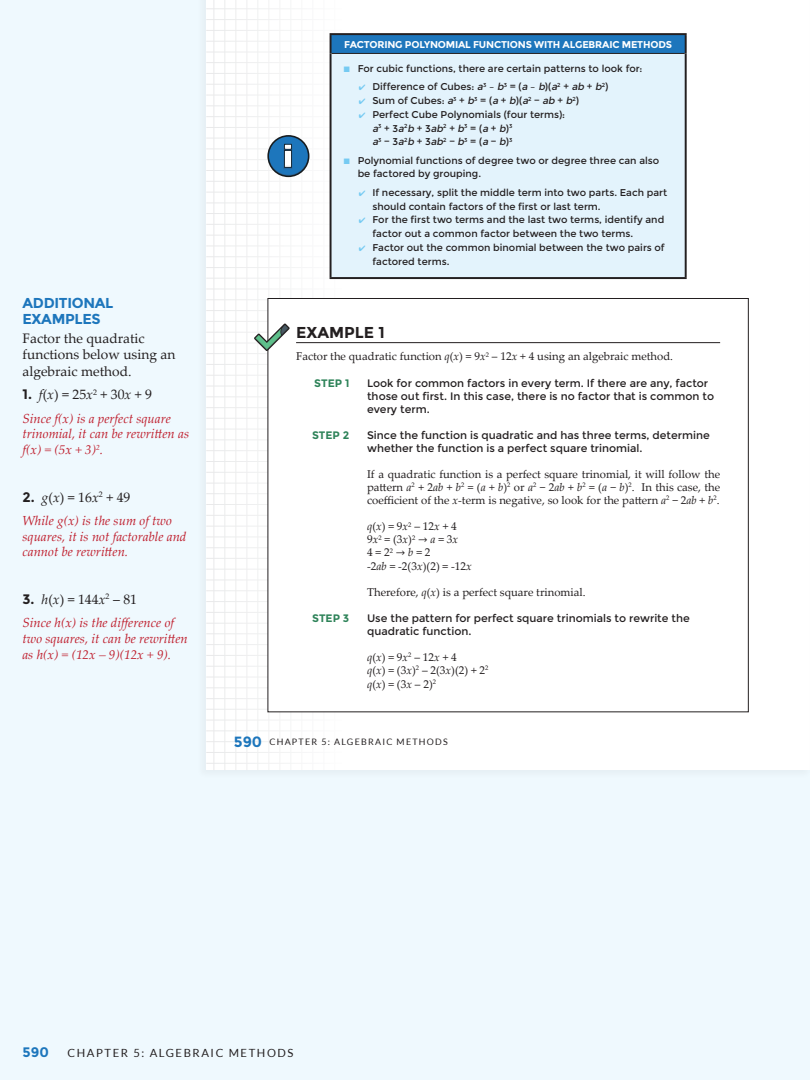
<style>
.page{position:relative;width:810px;height:1080px;background:#eff9fe}
.page>*{position:absolute;margin:0;border:0;box-sizing:border-box;transform-origin:0 0}
.t1{font:700 15.75px "Montserrat";color:#231f20}
.Sidebar_Heading{font:700 14.38px/16.2px "Montserrat";letter-spacing:-.02em;color:#1d76bc}
.t2{font:13.75px/16.2px "Palatino Linotype";color:#231f20}
.t3{font:700 13.75px "Montserrat";color:#1d76bc}
.Sidebar_Answer_NO_nu{font:italic 13.12px/15.8px "Palatino Linotype";color:#bf1e2d}
.t4{font:11.38px/13.1px "Palatino Linotype";color:#231f20}
.t5{font:11.25px "Lato";letter-spacing:.14em;color:#231f20}
.t6{font:10.88px/13.1px "Montserrat";color:#231f20}
.t7{font:700 10.88px "Montserrat";color:#2e8359}
.t8{font:9.88px/13.8px "Montserrat";color:#231f20}
.t9{font:700 9.88px "Montserrat";letter-spacing:-.02em;color:#fff}
.t10{font:8.88px "Lato";letter-spacing:.14em;color:#231f20}
.s1{font-family:"Montserrat";font-weight:700}
.s2{font-style:italic}
.s3{color:#75caf2}
.s4{font-family:"Cambria Math"}
.s5{font-family:"Montserrat";font-weight:700;font-size:14.75px;color:#1d76bc}
</style>
<div class="page">
<div style="left:196px;top:0;width:614px;height:780px;background:#ebf5fa"></div>
<div style="left:206px;top:0;width:604px;height:770px;background:#fff"></div>
<hr style="left:807px;top:0;width:3px;height:780px;background:#fff">
<svg style="left:206px;top:0;width:140px;height:770px"></svg>
<svg style="left:267px;top:298px;width:482px;height:415px"></svg>
<svg style="left:254px;top:324px;width:36px;height:27px"></svg>
<div style="left:331px;top:34px;width:355px;height:19px;background:#1d76bc"></div>
<div style="left:331px;top:53px;width:355px;height:225px;background:#e3f3fc"></div>
<hr style="left:330px;top:33px;width:357px;height:2px;background:#231f20">
<svg style="left:330px;top:35px;width:2px;height:18px"></svg>
<svg style="left:685px;top:35px;width:2px;height:18px"></svg>
<hr style="left:332px;top:53px;width:353px;height:1px;background:#231f20">
<hr style="left:330px;top:53px;width:2px;height:224px;background:#231f20">
<hr style="left:685px;top:53px;width:2px;height:224px;background:#231f20">
<hr style="left:330px;top:277px;width:357px;height:2px;background:#231f20">
<svg style="left:267px;top:135px;width:42px;height:42px"></svg>
<p class="Sidebar_Heading" style="left:22px;top:295px;width:92px">ADDITIONAL<br>EXAMPLES</p>
<p class="t2" style="left:22px;top:330px;width:154px">Factor the quadratic functions below using an algebraic method.</p>
<p class="t2" style="left:22px;top:386px;width:131px"><span class="s1">1.</span> <span class="s2">f</span>(<span class="s2">x</span>) = 25<span class="s2">x</span><sup>2</sup> + 30<span class="s2">x</span> + 9</p>
<p class="Sidebar_Answer_NO_nu" style="left:22px;top:410px;width:168px">Since f(x) is a perfect square trinomial, it can be rewritten as f(x) = (5x + 3)<sup>2</sup>.</p>
<p class="t2" style="left:22px;top:488px;width:109px"><span class="s1">2.</span> <span class="s2">g</span>(<span class="s2">x</span>) = 16<span class="s2">x</span><sup>2</sup> + 49</p>
<p class="Sidebar_Answer_NO_nu" style="left:22px;top:512px;width:166px">While g(x) is the sum of two squares, it is not factorable and cannot be rewritten.</p>
<p class="t2" style="left:22px;top:591px;width:116px"><span class="s1">3.</span> <span class="s2">h</span>(<span class="s2">x</span>) = 144<span class="s2">x</span><sup>2</sup> – 81</p>
<p class="Sidebar_Answer_NO_nu" style="left:22px;top:614px;width:167px">Since h(x) is the difference of two squares, it can be rewritten as h(x) = (12x – 9)(12x + 9).</p>
<p class="t9" style="left:344px;top:38px;width:329px">FACTORING POLYNOMIAL FUNCTIONS WITH ALGEBRAIC METHODS</p>
<p class="t8" style="left:344px;top:62px;width:300px"><span class="s3">■</span> For cubic functions, there are certain patterns to look for:</p>
<p class="t8" style="left:359px;top:80px;width:251px"><span class="s3">✔</span> Difference of Cubes: <span class="s2">a</span><sup>3</sup> – <span class="s2">b</span><sup>3</sup> = (<span class="s2">a</span> – <span class="s2">b</span>)(<span class="s2">a</span><sup>2</sup> + <span class="s2">ab</span> + <span class="s2">b</span><sup>2</sup>)</p>
<p class="t8" style="left:359px;top:94px;width:222px"><span class="s3">✔</span> Sum of Cubes: <span class="s2">a</span><sup>3</sup> + <span class="s2">b</span><sup>3</sup> = (<span class="s2">a</span> + <span class="s2">b</span>)(<span class="s2">a</span><sup>2</sup> − <span class="s2">ab</span> + <span class="s2">b</span><sup>2</sup>)</p>
<p class="t8" style="left:372px;top:108px;width:194px;text-indent:-14px"><span class="s3">✔</span> Perfect Cube Polynomials (four terms): <span class="s2">a</span><sup>3</sup> + 3 <span class="s2">a</span><sup>2</sup> <span class="s2">b</span> + 3 <span class="s2">ab</span><sup>2</sup> + <span class="s2">b</span><sup>3</sup> = (<span class="s2">a</span> + <span class="s2">b</span>) <sup>3<br></sup><span class="s2">a</span><sup>3</sup> − 3 <span class="s2">a</span><sup>2</sup> <span class="s2">b</span> + 3 <span class="s2">ab</span><sup>2</sup> − <span class="s2">b</span><sup>3</sup> = (<span class="s2">a</span> − <span class="s2">b</span>) <sup>3</sup></p>
<p class="t8" style="left:358px;top:153px;width:303px;text-indent:-14px"><span class="s3">■</span> Polynomial functions of degree two or degree three can also be factored by grouping.</p>
<p class="t8" style="left:372px;top:185px;width:296px;text-indent:-14px"><span class="s3">✔</span> If necessary, split the middle term into two parts. Each part should contain factors of the first or last term.</p>
<p class="t8" style="left:372px;top:213px;width:293px;text-indent:-14px"><span class="s3">✔</span> For the first two terms and the last two terms, identify and factor out a common factor between the two terms.</p>
<p class="t8" style="left:372px;top:241px;width:294px;text-indent:-14px"><span class="s3">✔</span> Factor out the common binomial between the two pairs of factored terms.</p>
<p class="t1" style="left:296px;top:323px;width:90px">EXAMPLE 1</p>
<p class="t4" style="left:296px;top:350px;width:379px">Factor the quadratic function <span class="s2">q</span>(<span class="s2">x</span>) = 9<span class="s2">x</span><sup>2</sup> – 12<span class="s2">x</span> + 4 using an algebraic method.</p>
<p class="t7" style="left:314px;top:376px;width:37px">STEP 1</p>
<p class="t6" style="left:367px;top:376px;width:348px">Look for common factors in every term. If there are any, factor those out first. In this case, there is no factor that is common to every term.</p>
<p class="t7" style="left:312px;top:429px;width:39px">STEP 2</p>
<p class="t6" style="left:367px;top:429px;width:344px">Since the function is quadratic and has three terms, determine whether the function is a perfect square trinomial.</p>
<p class="t4" style="left:367px;top:467px;width:355px;text-align:justify">If a quadratic function is a perfect square trinomial, it will follow the pattern <span class="s2">a</span><sup>2</sup> + 2<span class="s2">ab</span> + <span class="s2">b</span><sup>2</sup> = (<span class="s2">a</span> + <span class="s2">b</span>)<sup>2</sup> or <span class="s2">a</span><sup>2</sup> − 2<span class="s2">ab</span> + <span class="s2">b</span><sup>2</sup> = (<span class="s2">a</span> − <span class="s2">b</span>)<sup>2</sup>. In this case, the coefficient of the <span class="s2">x</span>-term is negative, so look for the pattern <span class="s2">a</span><sup>2</sup> − 2<span class="s2">ab</span> + <span class="s2">b</span><sup>2</sup>.</p>
<p class="t4" style="left:367px;top:519px;width:106px"><span class="s2">q</span>(<span class="s2">x</span>) = 9<span class="s2">x</span><sup>2</sup> – 12<span class="s2">x</span> + 4<br>9<span class="s2">x</span><sup>2</sup> = (3<span class="s2">x</span>)<sup>2</sup> <span class="s4">→</span> <span class="s2">a</span> = 3<span class="s2">x<br></span>4 = 2<sup>2</sup> <span class="s4">→</span><span class="s2">b</span> = 2<br>-2<span class="s2">ab</span> = -2(3<span class="s2">x</span>)(2) = -12<span class="s2">x</span></p>
<p class="t4" style="left:367px;top:585px;width:220px">Therefore, <span class="s2">q</span>(<span class="s2">x</span>) is a perfect square trinomial.</p>
<p class="t7" style="left:312px;top:612px;width:39px">STEP 3</p>
<p class="t6" style="left:367px;top:612px;width:324px">Use the pattern for perfect square trinomials to rewrite the quadratic function.</p>
<p class="t4" style="left:367px;top:650px;width:123px;line-height:13.5px"><span class="s2">q</span>(<span class="s2">x</span>) = 9<span class="s2">x</span><sup>2</sup> – 12<span class="s2">x</span> + 4<br><span class="s2">q</span>(<span class="s2">x</span>) = (3<span class="s2">x</span>)<sup>2</sup> – 2(3<span class="s2">x</span>)(2) + 2<sup>2 </sup><span class="s2">q</span>(<span class="s2">x</span>) = (3<span class="s2">x</span> – 2)<sup>2</sup></p>
<p class="t10" style="left:234px;top:737px;width:215px"><span class="s5">590</span> CHAPTER 5: ALGEBRAIC METHODS</p>
<h3 class="t3" style="left:22px;top:1043px;width:28px">590</h3>
<p class="t5" style="left:68px;top:1046px;width:228px">CHAPTER 5: ALGEBRAIC METHODS</p>
</div>
